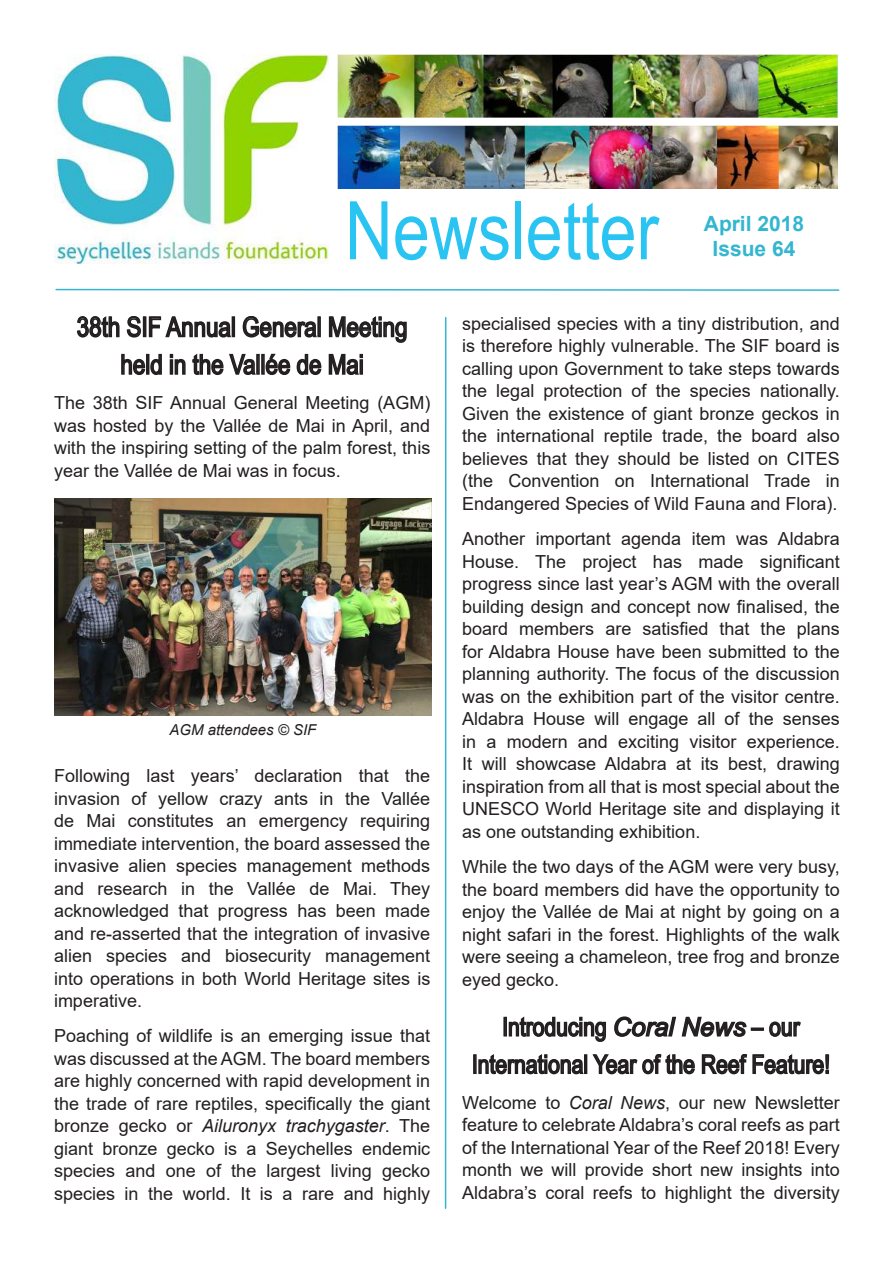
<style>
.page{position:relative;width:893px;height:1263px;background:#fff}
.page>*{position:absolute;margin:0;border:0;box-sizing:border-box;transform-origin:0 0}
.t1{font:81px "Arial Narrow";color:#29c4f2}
.t2{font:27px/37.5px "Arial Narrow";color:#231f20;text-align:center}
.t3{font:25.5px/37.5px "Arial Narrow";color:#231f20;text-align:center}
.t4{font:700 21px/25.2px "Arial";color:#34b6d0;text-align:center}
.t5{font:18px/22.5px "Arial";color:#231f20;text-align:justify}
.t6{font:italic 15px "Arial";color:#231f20}
.s1{font-style:italic}
.s2{font-family:"Arial";font-style:italic}
</style>
<div class="page">
<img style="left:337px;top:54px;width:500px;height:63px">
<img style="left:337px;top:125px;width:500px;height:63px">
<img style="left:54px;top:54px;width:275px;height:210px">
<svg style="left:76px;top:316px;width:44px;height:22px"></svg>
<svg style="left:126px;top:316px;width:15px;height:22px"></svg>
<div style="left:143px;top:316px;width:3px;height:21px;border:2px solid #231f20"></div>
<svg style="left:148px;top:316px;width:84px;height:22px"></svg>
<div style="left:232px;top:316px;width:3px;height:21px;border:2px solid #231f20"></div>
<svg style="left:242px;top:316px;width:76px;height:22px"></svg>
<div style="left:317px;top:316px;width:4px;height:21px;border:2px solid #231f20"></div>
<svg style="left:121px;top:353px;width:41px;height:22px"></svg>
<svg style="left:170px;top:354px;width:16px;height:21px"></svg>
<svg style="left:192px;top:353px;width:65px;height:22px"></svg>
<div style="left:256px;top:354px;width:4px;height:21px;border:2px solid #231f20"></div>
<div style="left:261px;top:354px;width:4px;height:21px;border:2px solid #231f20"></div>
<svg style="left:265px;top:353px;width:57px;height:22px"></svg>
<svg style="left:328px;top:316px;width:79px;height:59px"></svg>
<div style="left:360px;top:359px;width:3px;height:16px;border:2px solid #231f20"></div>
<div style="left:503px;top:1017px;width:4px;height:19px;border:2px solid #231f20"></div>
<svg style="left:508px;top:1016px;width:98px;height:26px"></svg>
<svg style="left:614px;top:1016px;width:133px;height:21px"></svg>
<div style="left:751px;top:1027px;width:13px;height:4px;border:2px solid #231f20"></div>
<svg style="left:769px;top:1021px;width:32px;height:16px"></svg>
<div style="left:473px;top:1054px;width:4px;height:20px;border:2px solid #231f20"></div>
<svg style="left:478px;top:1054px;width:106px;height:21px"></svg>
<div style="left:584px;top:1054px;width:3px;height:20px;border:2px solid #231f20"></div>
<svg style="left:592px;top:1054px;width:238px;height:21px"></svg>
<svg style="left:55px;top:288px;width:785px;height:3px"></svg>
<hr style="left:445px;top:318px;width:1px;height:890px;background:#34b6d0">
<img style="left:54px;top:498px;width:378px;height:217px">
<h1 class="t1" style="left:345px;top:171px;width:315px">Newsletter</h1>
<p class="t4" style="left:704px;top:211px;width:102px">April 2018<br>Issue 64</p>
<h2 class="t2" style="left:77px;top:307px;width:332px">38th SIF Annual General Meeting held in the Vallée de Mai</h2>
<p class="t5" style="left:54px;top:392px;width:378px">The 38th SIF Annual General Meeting (AGM) was hosted by the Vallée de Mai in April, and with the inspiring setting of the palm forest, this year the Vallée de Mai was in focus.</p>
<p class="t6" style="left:169px;top:720px;width:148px">AGM attendees © SIF</p>
<p class="t5" style="left:54px;top:764px;width:378px">Following last years’ declaration that the invasion of yellow crazy ants in the Vallée de Mai constitutes an emergency requiring immediate intervention, the board assessed the invasive alien species management methods and research in the Vallée de Mai. They acknowledged that progress has been made and re-asserted that the integration of invasive alien species and biosecurity management into operations in both World Heritage sites is imperative.</p>
<p class="t5" style="left:54px;top:1025px;width:378px">Poaching of wildlife is an emerging issue that was discussed at the AGM. The board members are highly concerned with rapid development in the trade of rare reptiles, specifically the giant bronze gecko or <span class="s1">Ailuronyx trachygaster</span>. The giant bronze gecko is a Seychelles endemic species and one of the largest living gecko species in the world. It is a rare and highly</p>
<p class="t5" style="left:462px;top:312px;width:379px">specialised species with a tiny distribution, and is therefore highly vulnerable. The SIF board is calling upon Government to take steps towards the legal protection of the species nationally.<br>Given the existence of giant bronze geckos in the international reptile trade, the board also believes that they should be listed on CITES (the Convention on International Trade in Endangered Species of Wild Fauna and Flora).</p>
<p class="t5" style="left:462px;top:527px;width:379px">Another important agenda item was Aldabra House. The project has made significant progress since last year’s AGM with the overall building design and concept now finalised, the board members are satisfied that the plans for Aldabra House have been submitted to the planning authority. The focus of the discussion was on the exhibition part of the visitor centre.<br>Aldabra House will engage all of the senses in a modern and exciting visitor experience.<br>It will showcase Aldabra at its best, drawing inspiration from all that is most special about the UNESCO World Heritage site and displaying it as one outstanding exhibition.</p>
<p class="t5" style="left:462px;top:855px;width:379px">While the two days of the AGM were very busy, the board members did have the opportunity to enjoy the Vallée de Mai at night by going on a night safari in the forest. Highlights of the walk were seeing a chameleon, tree frog and bronze eyed gecko.</p>
<h3 class="t3" style="left:472px;top:1007px;width:360px">Introducing <span class="s2">Coral News</span> – our<br>International Year of the Reef Feature!</h3>
<p class="t5" style="left:462px;top:1091px;width:379px">Welcome to <span class="s1">Coral News</span>, our new Newsletter feature to celebrate Aldabra’s coral reefs as part of the International Year of the Reef 2018! Every month we will provide short new insights into Aldabra’s coral reefs to highlight the diversity</p>
</div>
